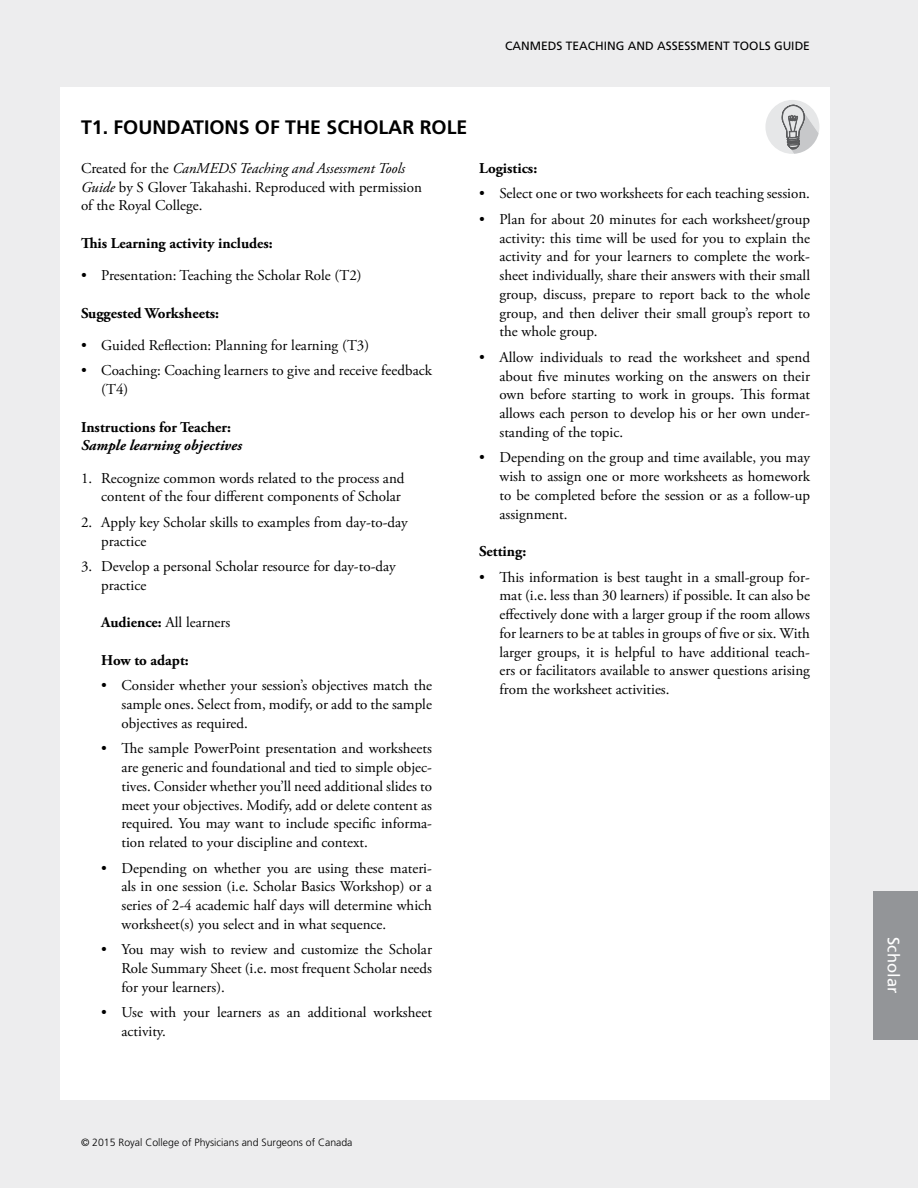
<style>
.page{position:relative;width:918px;height:1188px;background:#ededee}
.page>*{position:absolute;margin:0;border:0;box-sizing:border-box;transform-origin:0 0}
.t1{font:700 19.5px "Frutiger";color:#000}
.t2{font:16.5px "Frutiger";letter-spacing:.01em;color:#fff}
.t3{font:15px/18.8px "Adobe Garamond Pro";color:#000;text-align:justify}
.t4{font:700 15px "Adobe Garamond Pro";color:#000}
.t5{font:italic 700 15px "Adobe Garamond Pro";color:#000}
.t6{font:12px "Frutiger";color:#000}
.t7{font:300 10.5px "Frutiger";color:#000}
.s1{font-style:italic}
.s2{font-weight:700}
</style>
<div class="page">
<div style="left:60px;top:88px;width:770px;height:1012px;background:#fff"></div>
<div style="left:873px;top:891px;width:45px;height:149px;background:#939598"></div>
<svg style="left:765px;top:100px;width:54px;height:54px"></svg>
<p class="t6" style="left:505px;top:39px;width:306px">CANMEDS TEACHING AND ASSESSMENT TOOLS GUIDE</p>
<h1 class="t1" style="left:81px;top:115px;width:388px">T1. FOUNDATIONS OF THE SCHOLAR ROLE</h1>
<p class="t3" style="left:81px;top:159px;width:342px;text-align:left">Created for the <span class="s1">CanMEDS Teaching and Assessment Tools<br>Guide</span> by S Glover Takahashi. Reproduced with permission of the Royal College.</p>
<p class="t4" style="left:81px;top:234px;width:193px">This Learning activity includes:</p>
<p class="t3" style="left:81px;top:267px;width:282px">• Presentation: Teaching the Scholar Role (T2)</p>
<p class="t4" style="left:81px;top:304px;width:140px">Suggested Worksheets:</p>
<p class="t3" style="left:81px;top:336px;width:290px">• Guided Reflection: Planning for learning (T3)</p>
<p class="t3" style="left:101px;top:362px;width:332px;text-indent:-20px">• Coaching: Coaching learners to give and receive feedback (T4)</p>
<p class="t4" style="left:81px;top:418px;width:152px">Instructions for Teacher:</p>
<p class="t5" style="left:81px;top:437px;width:162px">Sample learning objectives</p>
<p class="t3" style="left:81px;top:469px;width:325px;text-align:right">1. Recognize common words related to the process and content of the four different components of Scholar</p>
<p class="t3" style="left:101px;top:513px;width:308px;text-indent:-20px">2. Apply key Scholar skills to examples from day-to-day practice</p>
<p class="t3" style="left:101px;top:558px;width:296px;text-indent:-20px">3. Develop a personal Scholar resource for day-to-day practice</p>
<p class="t3" style="left:101px;top:614px;width:131px"><span class="s2">Audience:</span> All learners</p>
<p class="t4" style="left:101px;top:651px;width:89px">How to adapt:</p>
<p class="t3" style="left:122px;top:677px;width:312px;text-indent:-20px">• Consider whether your session’s objectives match the sample ones. Select from, modify, or add to the sample objectives as required.</p>
<p class="t3" style="left:122px;top:740px;width:312px;text-indent:-20px">• The sample PowerPoint presentation and worksheets are generic and foundational and tied to simple objec&shy;tives. Consider whether you’ll need additional slides to meet your objectives. Modify, add or delete content as required. You may want to include specific informa&shy;tion related to your discipline and context.</p>
<p class="t3" style="left:122px;top:859px;width:312px;text-indent:-20px">• Depending on whether you are using these materi&shy;als in one session (i.e. Scholar Basics Workshop) or a series of 2-4 academic half days will determine which worksheet(s) you select and in what sequence.</p>
<p class="t3" style="left:122px;top:941px;width:312px;text-indent:-20px">• You may wish to review and customize the Scholar Role Summary Sheet (i.e. most frequent Scholar needs for your learners).</p>
<p class="t3" style="left:122px;top:1004px;width:312px;text-indent:-20px">• Use with your learners as an additional worksheet activity.</p>
<p class="t4" style="left:479px;top:159px;width:60px">Logistics:</p>
<p class="t3" style="left:479px;top:185px;width:332px">• Select one or two worksheets for each teaching session.</p>
<p class="t3" style="left:500px;top:210px;width:312px;text-indent:-20px">• Plan for about 20 minutes for each worksheet/group activity: this time will be used for you to explain the activity and for your learners to complete the work&shy;sheet individually, share their answers with their small group, discuss, prepare to report back to the whole group, and then deliver their small group’s report to the whole group.</p>
<p class="t3" style="left:500px;top:348px;width:312px;text-indent:-20px">• Allow individuals to read the worksheet and spend about five minutes working on the answers on their own before starting to work in groups. This format allows each person to develop his or her own under&shy;standing of the topic.</p>
<p class="t3" style="left:500px;top:449px;width:312px;text-indent:-20px">• Depending on the group and time available, you may wish to assign one or more worksheets as homework to be completed before the session or as a follow-up assignment.</p>
<p class="t4" style="left:479px;top:543px;width:49px">Setting:</p>
<p class="t3" style="left:500px;top:568px;width:312px;text-indent:-20px">• This information is best taught in a small-group for&shy;mat (i.e. less than 30 learners) if possible. It can also be effectively done with a larger group if the room allows for learners to be at tables in groups of five or six. With larger groups, it is helpful to have additional teach&shy;ers or facilitators available to answer questions arising from the worksheet activities.</p>
<p class="t7" style="left:81px;top:1137px;width:273px">© 2015 Royal College of Physicians and Surgeons of Canada</p>
<p class="t2" style="left:903px;top:937px;width:58px;rotate:90deg">Scholar</p>
</div>
